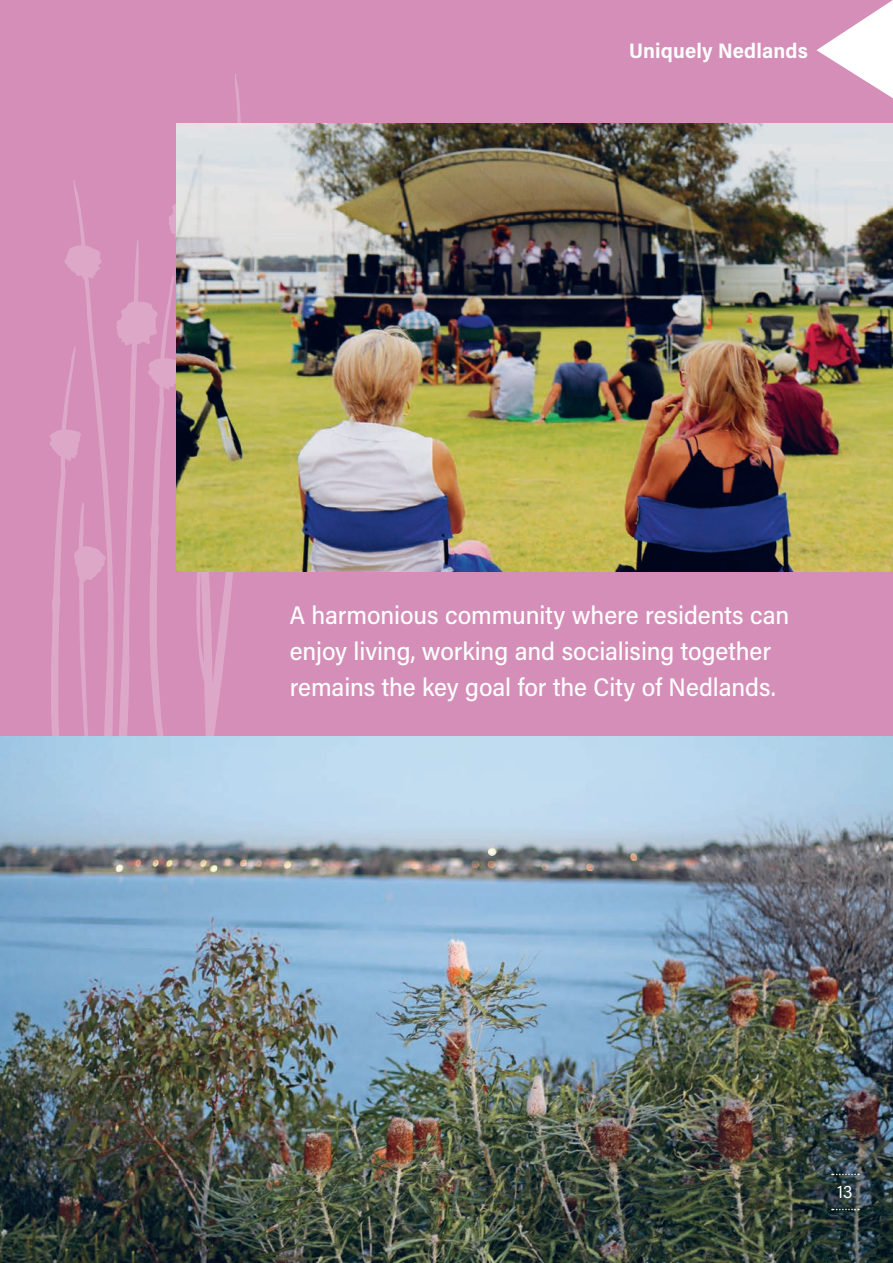
<style>
.page{position:relative;width:893px;height:1263px;background:#d48eb8}
.page>*{position:absolute;margin:0;border:0;box-sizing:border-box;transform-origin:0 0}
.t1{font:500 25.5px/36px "Acumin Pro Semi Cond";letter-spacing:-.005em;color:#fff}
.t2{font:700 21px "Acumin Pro Semi Cond";letter-spacing:.005em;color:#fff}
.t3{font:18px "Acumin Pro Semi Cond";color:#fff}
</style>
<div class="page">
<svg style="left:816px;top:0;width:77px;height:98px"></svg>
<img style="left:38px;top:74px;width:229px;height:663px">
<img style="left:176px;top:124px;width:717px;height:447px">
<img style="left:0;top:737px;width:893px;height:526px">
<svg style="left:832px;top:1174px;width:27px;height:1px"></svg>
<svg style="left:832px;top:1209px;width:27px;height:1px"></svg>
<p class="t2" style="left:629px;top:36px;width:180px">Uniquely Nedlands</p>
<p class="t1" style="left:290px;top:595px;width:501px">A harmonious community where residents can enjoy living, working and socialising together remains the key goal for the City of Nedlands.</p>
<p class="t3" style="left:837px;top:1179px;width:16px">13</p>
</div>
